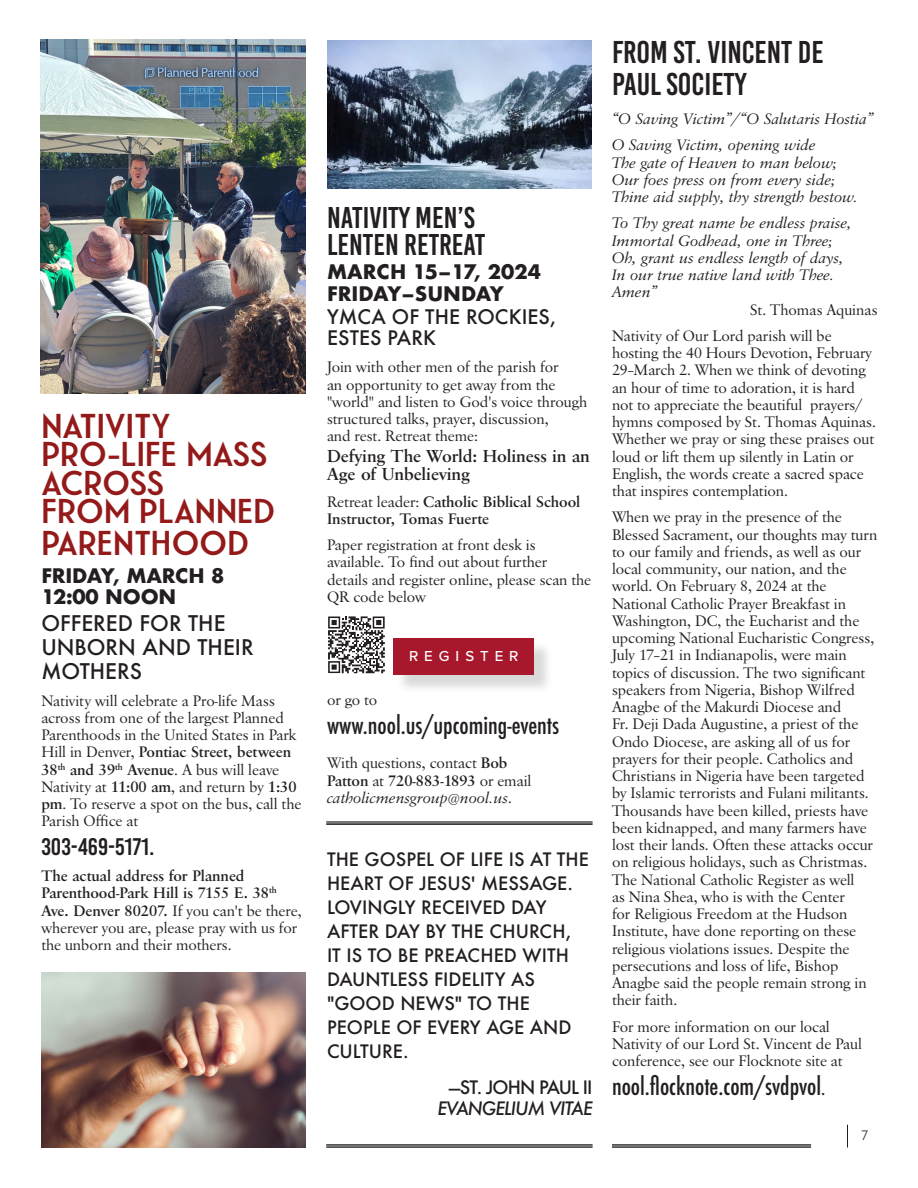
<style>
.page{position:relative;width:918px;height:1188px;background:#fff}
.page>*{position:absolute;margin:0;border:0;box-sizing:border-box;transform-origin:0 0}
.t1{font:800 34.5px/28.5px "Waverly CF";color:#941a1a}
.t2{font:31.5px/31.5px "Bebas Kai";color:#231f20}
.t3{font:30px "Bebas Kai";color:#231f20}
.t4{font:500 condensed 24px "Futura";color:#231f20}
.t5{font:24px "Bebas Kai";color:#231f20}
.t6{font:500 21px/24px "Futura";color:#231f20}
.t7{font:700 19.5px/22.5px "Futura";letter-spacing:-.01em;color:#231f20}
.t8{font:500 19.5px/21px "Futura";color:#231f20}
.t9{font:500 18px/24px "Futura";color:#231f20}
.t10{font:700 18px/18px "Savoy";color:#231f20}
.t11{font:italic 500 18px "Futura";letter-spacing:-.05em;color:#231f20}
.t12{font:500 18px "Futura";letter-spacing:-.05em;color:#231f20}
.t13{font:300 16.5px "Verlag";color:#231f20}
.t14{font:15.75px/17.2px "Savoy";color:#231f20}
.t15{font:italic 15.75px/17.2px "Savoy";color:#231f20}
.t16{font:700 15.75px/17.2px "Savoy";color:#231f20}
.t17{font:500 15px "Proxima Nova";letter-spacing:.4em;color:#fff}
.s1{font-weight:700}
.s2{font-weight:400}
.s3{font-style:italic}
.s4{font-family:"Savoy";font-weight:700;font-stretch:normal;font-size:15.75px}
</style>
<div class="page">
<svg style="left:847px;top:1125px;width:1px;height:23px"></svg>
<div style="left:396px;top:641px;width:157px;height:53px;background:#231f20;opacity:.17"></div>
<div style="left:394px;top:639px;width:140px;height:36px;background:#a7182c"></div>
<svg style="left:328px;top:616px;width:57px;height:58px"></svg>
<hr style="left:326px;top:1144px;width:267px;height:1px;background:#231f20">
<hr style="left:326px;top:1146px;width:267px;height:1px;background:#231f20">
<hr style="left:326px;top:1147px;width:267px;height:1px;background:#231f20">
<hr style="left:326px;top:822px;width:267px;height:1px;background:#231f20">
<hr style="left:326px;top:823px;width:267px;height:1px;background:#231f20">
<hr style="left:326px;top:824px;width:267px;height:1px;background:#231f20">
<hr style="left:612px;top:1144px;width:199px;height:1px;background:#231f20">
<hr style="left:612px;top:1146px;width:199px;height:1px;background:#231f20">
<hr style="left:612px;top:1147px;width:199px;height:1px;background:#231f20">
<img style="left:327px;top:40px;width:264px;height:149px">
<img style="left:41px;top:40px;width:265px;height:353px">
<img style="left:41px;top:972px;width:265px;height:176px">
<p class="t1" style="left:41px;top:412px;width:131px">NATIVITY</p>
<p class="t1" style="left:41px;top:441px;width:227px">PRO-LIFE MASS<br>ACROSS</p>
<p class="t1" style="left:41px;top:498px;width:235px">FROM PLANNED</p>
<p class="t1" style="left:41px;top:529px;width:209px">PARENTHOOD</p>
<p class="t7" style="left:41px;top:565px;width:185px">FRIDAY, MARCH 8</p>
<p class="t7" style="left:41px;top:586px;width:136px">12:00 NOON</p>
<p class="t6" style="left:41px;top:611px;width:186px">OFFERED FOR THE</p>
<p class="t6" style="left:41px;top:635px;width:214px">UNBORN AND THEIR<br>MOTHERS</p>
<p class="t14" style="left:41px;top:693px;width:262px">Nativity will celebrate a Pro-life Mass across from one of the largest Planned Parenthoods in the United States in Park Hill in Denver, <span class="s1">Pontiac Street, between 38</span><sup>th</sup> <span class="s1">and 39</span><sup>th</sup> <span class="s1">Avenue</span>. A bus will leave Nativity at <span class="s1">11:00 am</span>, and return by <span class="s1">1:30 pm</span>. To reserve a spot on the bus, call the Parish Office at</p>
<p class="t5" style="left:41px;top:834px;width:115px">303-469-5171.</p>
<p class="t14" style="left:41px;top:868px;width:262px"><span class="s1">The actual address for Planned Parenthood-Park Hill is 7155 E. 38</span><sup>th </sup><span class="s1">Ave. Denver 80207.</span> If you can't be there, wherever you are, please pray with us for the unborn and their mothers.</p>
<p class="t3" style="left:327px;top:201px;width:149px">NATIVITY MEN’S</p>
<p class="t3" style="left:327px;top:228px;width:160px">LENTEN RETREAT</p>
<p class="t7" style="left:327px;top:260px;width:216px">MARCH 15–17, 2024<br>FRIDAY–SUNDAY</p>
<p class="t8" style="left:327px;top:306px;width:231px">YMCA OF THE ROCKIES,<br>ESTES PARK</p>
<p class="t14" style="left:327px;top:359px;width:262px">Join with other men of the parish for<br>an opportunity to get away from the "world" and listen to God's voice through structured talks, prayer, discussion,</p>
<p class="t14" style="left:327px;top:428px;width:153px">and rest. Retreat theme:</p>
<p class="t10" style="left:327px;top:448px;width:264px">Defying The World: Holiness in an<br>Age of Unbelieving</p>
<p class="t16" style="left:327px;top:493px;width:255px"><span class="s2">Retreat leader:</span> Catholic Biblical School<br>Instructor, Tomas Fuerte</p>
<p class="t14" style="left:327px;top:537px;width:266px">Paper registration at front desk is available. To find out about further details and register online, please scan the<br>QR code below</p>
<p class="t17" style="left:409px;top:644px;width:111px">REGISTER</p>
<p class="t14" style="left:327px;top:692px;width:52px">or go to</p>
<p class="t4" style="left:327px;top:710px;width:234px">www.nool.us/upcoming-events</p>
<p class="t14" style="left:327px;top:755px;width:206px">With questions, contact <span class="s1">Bob<br>Patton</span> at <span class="s1">720-883-1893</span> or email <span class="s3">catholicmensgroup@nool.us</span>.</p>
<p class="t9" style="left:327px;top:847px;width:263px">THE GOSPEL OF LIFE IS AT THE<br>HEART OF JESUS' MESSAGE.<br>LOVINGLY RECEIVED DAY<br>AFTER DAY BY THE CHURCH,<br>IT IS TO BE PREACHED WITH<br>DAUNTLESS FIDELITY AS "GOOD NEWS" TO THE<br>PEOPLE OF EVERY AGE AND<br>CULTURE.</p>
<p class="t12" style="left:449px;top:1075px;width:145px">—ST. JOHN PAUL II</p>
<p class="t11" style="left:438px;top:1096px;width:156px">EVANGELIUM VITAE</p>
<p class="t2" style="left:612px;top:37px;width:213px">FROM ST. VINCENT DE<br>PAUL SOCIETY</p>
<p class="t15" style="left:612px;top:110px;width:263px">“O Saving Victim”/“O Salutaris Hostia”</p>
<p class="t15" style="left:612px;top:136px;width:205px">O Saving Victim, opening wide</p>
<p class="t15" style="left:612px;top:154px;width:227px">The gate of Heaven to man below;</p>
<p class="t15" style="left:612px;top:171px;width:225px">Our foes press on from every side;</p>
<p class="t15" style="left:612px;top:188px;width:247px">Thine aid supply, thy strength bestow.</p>
<p class="t15" style="left:612px;top:214px;width:241px">To Thy great name be endless praise,</p>
<p class="t15" style="left:612px;top:232px;width:222px">Immortal Godhead, one in Three;</p>
<p class="t15" style="left:612px;top:249px;width:233px">Oh, grant us endless length of days,</p>
<p class="t15" style="left:612px;top:266px;width:224px">In our true native land with Thee.<br>Amen”</p>
<p class="t14" style="left:750px;top:301px;width:129px">St. Thomas Aquinas</p>
<p class="t14" style="left:612px;top:328px;width:266px">Nativity of Our Lord parish will be hosting the 40 Hours Devotion, February 29–March 2. When we think of devoting an hour of time to adoration, it is hard not to appreciate the beautiful prayers/ hymns composed by St. Thomas Aquinas.<br>Whether we pray or sing these praises out loud or lift them up silently in Latin or English, the words create a sacred space that inspires contemplation.</p>
<p class="t14" style="left:612px;top:509px;width:267px">When we pray in the presence of the Blessed Sacrament, our thoughts may turn to our family and friends, as well as our local community, our nation, and the world. On February 8, 2024 at the National Catholic Prayer Breakfast in Washington, DC, the Eucharist and the upcoming National Eucharistic Congress, July 17–21 in Indianapolis, were main topics of discussion. The two significant speakers from Nigeria, Bishop Wilfred Anagbe of the Makurdi Diocese and<br>Fr. Deji Dada Augustine, a priest of the Ondo Diocese, are asking all of us for prayers for their people. Catholics and Christians in Nigeria have been targeted by Islamic terrorists and Fulani militants.<br>Thousands have been killed, priests have been kidnapped, and many farmers have lost their lands. Often these attacks occur on religious holidays, such as Christmas.<br>The National Catholic Register as well<br>as Nina Shea, who is with the Center<br>for Religious Freedom at the Hudson Institute, have done reporting on these religious violations issues. Despite the persecutions and loss of life, Bishop Anagbe said the people remain strong in their faith.</p>
<p class="t14" style="left:612px;top:1018px;width:251px">For more information on our local<br>Nativity of our Lord St. Vincent de Paul conference, see our Flocknote site at</p>
<p class="t4" style="left:612px;top:1070px;width:215px">nool.flocknote.com/svdpvol<span class="s4">.</span></p>
<p class="t13" style="left:861px;top:1122px;width:8px">7</p>
</div>
